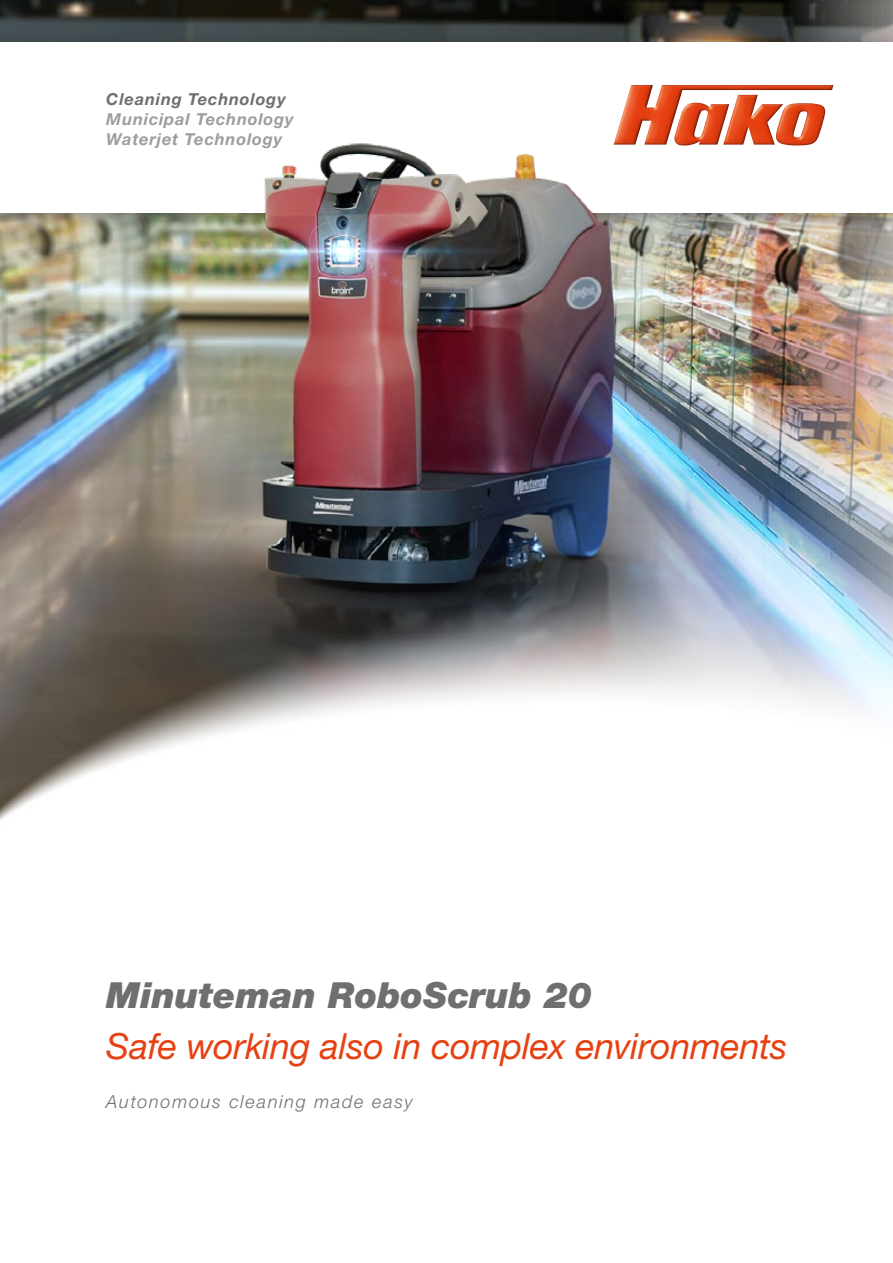
<style>
.page{position:relative;width:893px;height:1263px;background:#fff}
.page>*{position:absolute;margin:0;border:0;box-sizing:border-box;transform-origin:0 0}
.t1{font:italic 36px "Helvetica Neue LT Std";letter-spacing:-.01em;color:#e74011}
.t2{font:italic 900 36px "Helvetica Neue LT Std";color:#706f6f}
.t3{font:italic 300 18px "Helvetica Neue LT Std";letter-spacing:.095em;color:#706f6f}
.t4{font:italic 700 16.5px/19.8px "Helvetica Neue LT Std";letter-spacing:.05em;color:#9d9d9c}
.t5{font:italic 700 16.5px "Helvetica Neue LT Std";letter-spacing:.05em;color:#706f6f}
</style>
<div class="page">
<img style="left:0;top:0;width:893px;height:552px">
<div style="left:0;top:28px;width:893px;height:208px;background:#000;opacity:.4"></div>
<div style="left:0;top:43px;width:893px;height:170px;background:#fff"></div>
<img style="left:0;top:552px;width:893px;height:268px">
<img style="left:627px;top:85px;width:206px;height:61px">
<img style="left:214px;top:100px;width:468px;height:176px">
<p class="t5" style="left:106px;top:89px;width:181px">Cleaning Technology</p>
<p class="t4" style="left:106px;top:109px;width:189px">Municipal Technology<br>Waterjet Technology</p>
<h1 class="t2" style="left:106px;top:973px;width:487px">Minuteman RoboScrub 20</h1>
<h1 class="t1" style="left:106px;top:1024px;width:683px">Safe working also in complex environments</h1>
<p class="t3" style="left:106px;top:1090px;width:308px">Autonomous cleaning made easy</p>
</div>
